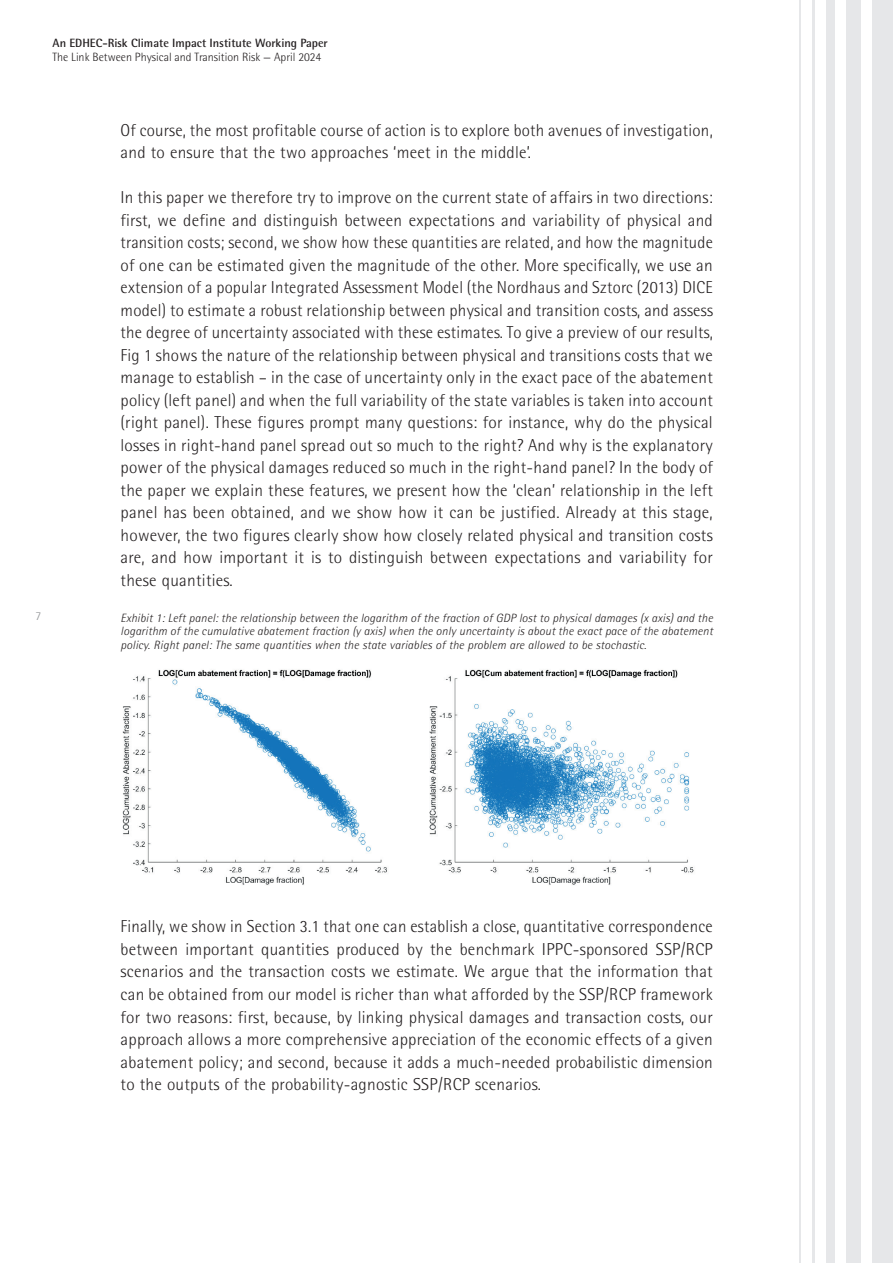
<style>
.page{position:relative;width:893px;height:1263px;background:#fff}
.page>*{position:absolute;margin:0;border:0;box-sizing:border-box;transform-origin:0 0}
.t1{font:300 17.25px/22.5px "Rotis Semi Sans";letter-spacing:.015em;color:#231f20;text-align:justify}
.t2{font:italic 300 12px/13.5px "Rotis Semi Sans";letter-spacing:.015em;color:#231f20;text-align:justify}
.t3{font:300 12px "Rotis Semi Sans";color:#231f20}
.t4{font:700 12px "Rotis Semi Sans";color:#231f20}
.t5{font:300 12px "Rotis Semi Sans";color:#939598}
</style>
<div class="page">
<img style="left:122px;top:669px;width:572px;height:216px">
<div style="left:826px;top:0;width:9px;height:1263px;background:#e6e7e9"></div>
<hr style="left:812px;top:0;width:3px;height:1263px;background:#e6e7e9">
<hr style="left:799px;top:0;width:2px;height:1263px;background:#e6e7e9">
<div style="left:846px;top:0;width:15px;height:1263px;background:#e6e7e9"></div>
<div style="left:872px;top:0;width:21px;height:1263px;background:#e6e7e9"></div>
<p class="t4" style="left:53px;top:36px;width:277px">An EDHEC-Risk Climate Impact Institute Working Paper</p>
<p class="t3" style="left:53px;top:50px;width:270px">The Link Between Physical and Transition Risk — April 2024</p>
<p class="t5" style="left:36px;top:609px;width:7px">7</p>
<p class="t1" style="left:121px;top:119px;width:594px">Of course, the most profitable course of action is to explore both avenues of investigation, and to ensure that the two approaches ‘meet in the middle’.</p>
<p class="t1" style="left:121px;top:186px;width:594px">In this paper we therefore try to improve on the current state of affairs in two directions: first, we define and distinguish between expectations and variability of physical and transition costs; second, we show how these quantities are related, and how the magnitude of one can be estimated given the magnitude of the other. More specifically, we use an extension of a popular Integrated Assessment Model (the Nordhaus and Sztorc (2013) DICE model) to estimate a robust relationship between physical and transition costs, and assess the degree of uncertainty associated with these estimates. To give a preview of our results, Fig 1 shows the nature of the relationship between physical and transitions costs that we manage to establish – in the case of uncertainty only in the exact pace of the abatement policy (left panel) and when the full variability of the state variables is taken into account (right panel). These figures prompt many questions: for instance, why do the physical losses in right-hand panel spread out so much to the right? And why is the explanatory power of the physical damages reduced so much in the right-hand panel? In the body of the paper we explain these features, we present how the ‘clean’ relationship in the left panel has been obtained, and we show how it can be justified. Already at this stage, however, the two figures clearly show how closely related physical and transition costs are, and how important it is to distinguish between expectations and variability for these quantities.</p>
<p class="t2" style="left:121px;top:611px;width:594px">Exhibit 1: Left panel: the relationship between the logarithm of the fraction of GDP lost to physical damages (x axis) and the logarithm of the cumulative abatement fraction (y axis) when the only uncertainty is about the exact pace of the abatement policy. Right panel: The same quantities when the state variables of the problem are allowed to be stochastic.</p>
<p class="t1" style="left:121px;top:915px;width:594px">Finally, we show in Section 3.1 that one can establish a close, quantitative correspondence between important quantities produced by the benchmark IPPC-sponsored SSP/RCP scenarios and the transaction costs we estimate. We argue that the information that can be obtained from our model is richer than what afforded by the SSP/RCP framework for two reasons: first, because, by linking physical damages and transaction costs, our approach allows a more comprehensive appreciation of the economic effects of a given abatement policy; and second, because it adds a much-needed probabilistic dimension to the outputs of the probability-agnostic SSP/RCP scenarios.</p>
</div>
